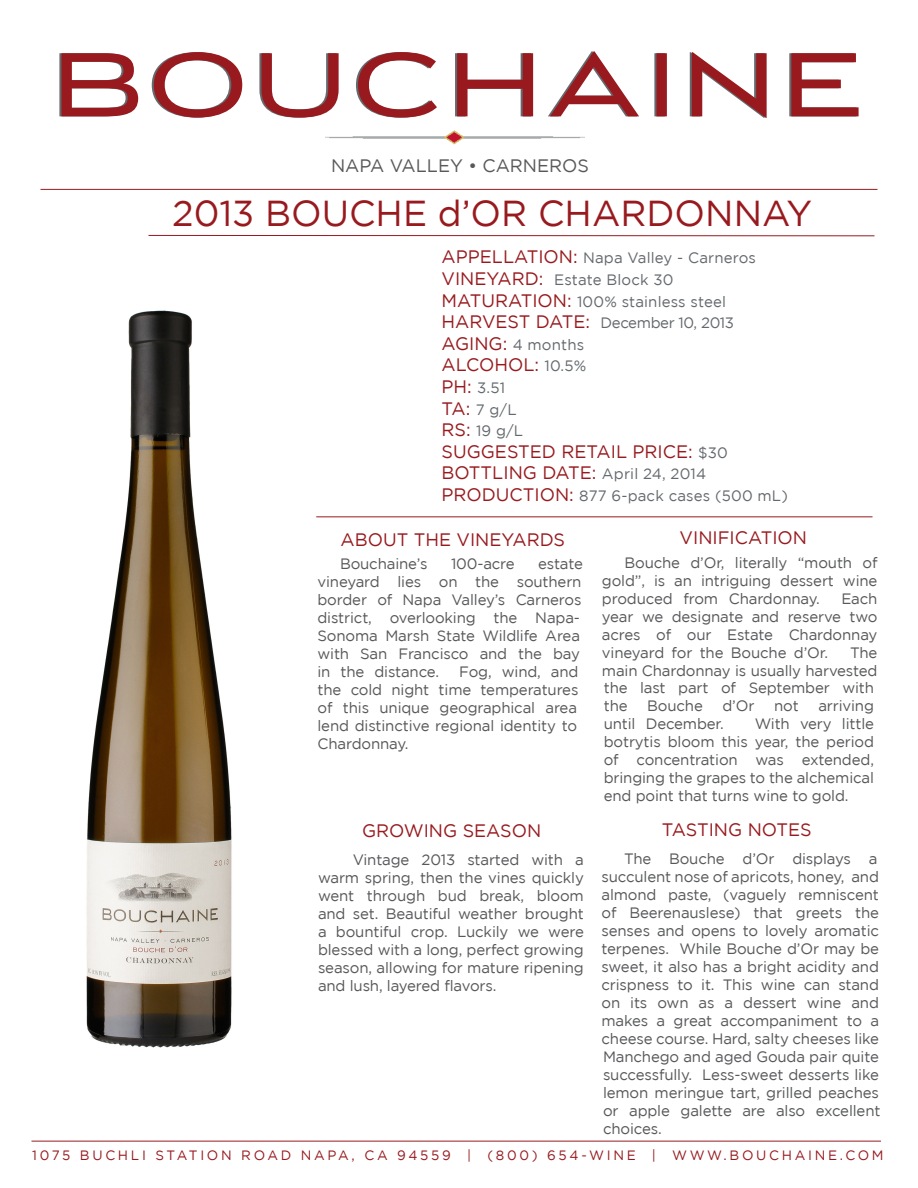
<style>
.page{position:relative;width:918px;height:1188px;background:#fff}
.page>*{position:absolute;margin:0;border:0;box-sizing:border-box;transform-origin:0 0}
.t1{font:36px "Gotham";color:#981a1e}
.t2{font:18px "Gotham";color:#981a1e}
.t3{font:18px "Gotham";color:#57585a}
.t4{font:15px/18px "Gotham";letter-spacing:-.01em;color:#57585a;text-align:justify}
.t5{font:15px "Gotham";letter-spacing:.01em;color:#64696d}
.t6{font:15px/21.6px "Gotham";letter-spacing:-.025em;color:#64696d}
.t7{font:13.5px "Gotham";letter-spacing:.2em;color:#981a1e}
.s1{font-size:18px;color:#981a1e}
.s2{font-size:15px;color:#64696d}
</style>
<div class="page">
<hr style="left:148px;top:235px;width:726px;height:1px;background:#981a1e">
<hr style="left:316px;top:516px;width:557px;height:1px;background:#981a1e">
<svg style="left:61px;top:51px;width:798px;height:67px"></svg>
<img style="left:326px;top:130px;width:259px;height:15px">
<hr style="left:40px;top:189px;width:838px;height:1px;background:#981a1e">
<hr style="left:32px;top:1141px;width:849px;height:1px;background:#981a1e">
<img style="left:86px;top:310px;width:146px;height:738px">
<p class="t3" style="left:331px;top:155px;width:259px">NAPA VALLEY • CARNEROS</p>
<p class="t1" style="left:172px;top:193px;width:642px">2013 BOUCHE d’OR CHARDONNAY</p>
<p class="t5" style="left:442px;top:250px;width:316px"><span class="s1">APPELLATION:</span> Napa Valley - Carneros</p>
<p class="t5" style="left:442px;top:271px;width:233px"><span class="s1">VINEYARD:</span> Estate Block 30</p>
<p class="t5" style="left:442px;top:293px;width:286px"><span class="s1">MATURATION:</span> 100% stainless steel</p>
<p class="t6" style="left:442px;top:312px;width:294px"><span class="s1">HARVEST DATE:</span> December 10, 2013<br><span class="s1">AGING:</span> 4 months</p>
<p class="t2" style="left:442px;top:355px;width:146px">ALCOHOL: <span class="s2">10.5%</span></p>
<p class="t5" style="left:442px;top:379px;width:65px"><span class="s1">PH:</span> 3.51</p>
<p class="t5" style="left:442px;top:401px;width:77px"><span class="s1">TA:</span> 7 g/L</p>
<p class="t5" style="left:442px;top:423px;width:83px"><span class="s1">RS:</span> 19 g/L</p>
<p class="t2" style="left:442px;top:442px;width:288px">SUGGESTED RETAIL PRICE: <span class="s2">$30</span></p>
<p class="t2" style="left:442px;top:463px;width:266px">BOTTLING DATE: <span class="s2">April 24, 2014</span></p>
<p class="t5" style="left:442px;top:487px;width:348px"><span class="s1">PRODUCTION:</span> 877 6-pack cases (500 mL)</p>
<p class="t2" style="left:341px;top:530px;width:226px">ABOUT THE VINEYARDS</p>
<p class="t4" style="left:340px;top:554px;width:89px">Bouchaine’s</p>
<p class="t4" style="left:451px;top:554px;width:65px">100-acre</p>
<p class="t4" style="left:318px;top:554px;width:267px;text-align:left;text-indent:221px">estate vineyard lies on the southern border of Napa Valley’s Carneros district, overlooking the Napa-<br>Sonoma Marsh State Wildlife Area with San Francisco and the bay in the distance.</p>
<p class="t4" style="left:318px;top:662px;width:262px;text-indent:142px">Fog, wind, and the cold night time temperatures of this unique geographical area lend distinctive regional identity to Chardonnay.</p>
<p class="t2" style="left:362px;top:821px;width:181px">GROWING SEASON</p>
<p class="t4" style="left:318px;top:851px;width:267px;text-indent:35px">Vintage 2013 started with a warm spring, then the vines quickly went through bud break, bloom and set. Beautiful weather brought a bountiful crop. Luckily we were blessed with a long, perfect growing season, allowing for mature ripening and lush, layered flavors.</p>
<p class="t2" style="left:680px;top:528px;width:129px">VINIFICATION</p>
<p class="t4" style="left:602px;top:553px;width:277px;text-indent:22px">Bouche d’Or, literally “mouth of gold”, is an intriguing dessert wine produced from Chardonnay.</p>
<p class="t4" style="left:602px;top:589px;width:277px;text-indent:239px">Each year we designate and reserve two acres of our Estate Chardonnay vineyard for the Bouche d’Or.</p>
<p class="t4" style="left:602px;top:643px;width:277px;text-align:right">The<br>main Chardonnay is usually harvested</p>
<p class="t4" style="left:604px;top:679px;width:272px">the last part of September with the</p>
<p class="t4" style="left:647px;top:697px;width:57px">Bouche</p>
<p class="t4" style="left:722px;top:697px;width:34px">d’Or</p>
<p class="t4" style="left:774px;top:697px;width:26px">not</p>
<p class="t4" style="left:818px;top:697px;width:57px">arriving</p>
<p class="t4" style="left:604px;top:715px;width:122px">until December.</p>
<p class="t4" style="left:604px;top:715px;width:272px;text-indent:151px">With very little botrytis bloom this year, the period of concentration was extended, bringing the grapes to the alchemical end point that turns wine to gold.</p>
<p class="t2" style="left:662px;top:819px;width:151px">TASTING NOTES</p>
<p class="t4" style="left:602px;top:850px;width:281px;text-align:left;text-indent:22px">The Bouche d’Or displays a succulent nose of apricots, honey, and almond paste, (vaguely remniscent of Beerenauslese) that greets the senses and opens to lovely aromatic terpenes. While Bouche d’Or may be sweet, it also has a bright acidity and crispness to it. This wine can stand on its own as a dessert wine and makes a great accompaniment to a cheese course. Hard, salty cheeses like Manchego and aged Gouda pair quite successfully. Less-sweet desserts like lemon meringue tart, grilled peaches or apple galette are also excellent choices.</p>
<p class="t7" style="left:32px;top:1148px;width:853px">1075 BUCHLI STATION ROAD NAPA, CA 94559 | (800) 654-WINE | WWW.BOUCHAINE.COM</p>
</div>
